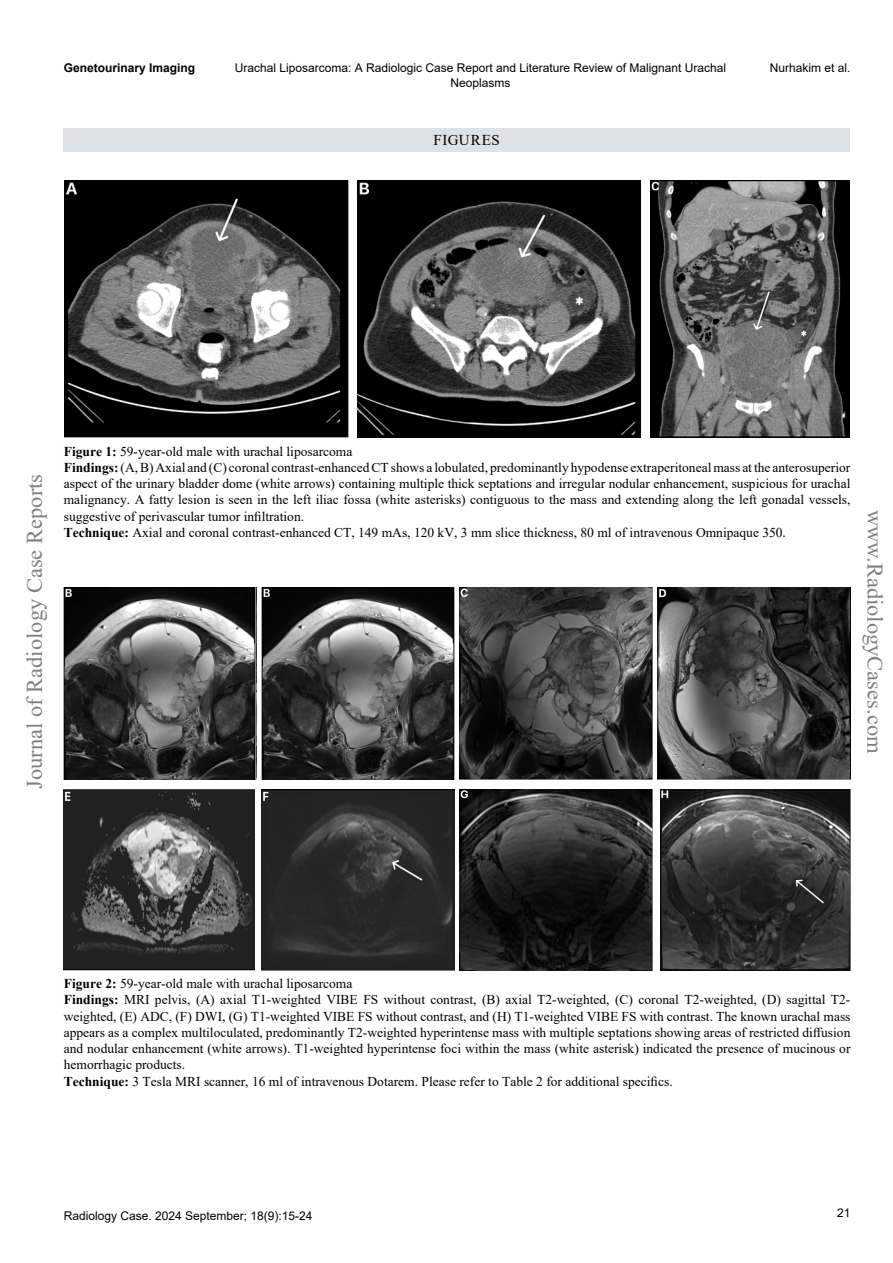
<style>
.page{position:relative;width:893px;height:1263px;background:#fff}
.page>*{position:absolute;margin:0;border:0;box-sizing:border-box;transform-origin:0 0}
.t1{font:22.5px "Times New Roman";color:#7f8080}
.t2{font:15px "Times New Roman";letter-spacing:.04em;color:#000}
.t3{font:13.5px/16.2px "Times New Roman";color:#000}
.t4{font:12px/14.4px "Arial";color:#000;text-align:center}
.t5{font:700 12px "Arial";color:#000}
.s1{font-weight:700}
</style>
<div class="page">
<div style="left:63px;top:128px;width:786px;height:23px;background:#e0e1e2"></div>
<img style="left:64px;top:180px;width:284px;height:258px">
<img style="left:358px;top:180px;width:283px;height:257px">
<img style="left:650px;top:180px;width:200px;height:257px">
<img style="left:460px;top:588px;width:193px;height:191px">
<img style="left:658px;top:588px;width:192px;height:191px">
<img style="left:64px;top:588px;width:193px;height:192px">
<img style="left:262px;top:588px;width:193px;height:192px">
<img style="left:64px;top:789px;width:190px;height:181px">
<img style="left:262px;top:789px;width:193px;height:181px">
<img style="left:660px;top:789px;width:190px;height:181px">
<img style="left:460px;top:789px;width:193px;height:181px">
<p class="t5" style="left:64px;top:60px;width:133px">Genetourinary Imaging</p>
<p class="t4" style="left:235px;top:61px;width:493px">Urachal Liposarcoma: A Radiologic Case Report and Literature Review of Malignant Urachal<br>Neoplasms</p>
<p class="t4" style="left:770px;top:61px;width:82px">Nurhakim et al.</p>
<p class="t2" style="left:433px;top:129px;width:68px">FIGURES</p>
<h1 class="t1" style="left:19px;top:789px;width:316px;rotate:-90deg">Journal of Radiology Case Reports</h1>
<p class="t3" style="left:64px;top:443px;width:788px"><span class="s1">Figure 1:</span> 59-year-old male with urachal liposarcoma<br><span class="s1">Findings:</span> (A, B) Axial and (C) coronal contrast-enhanced CT shows a lobulated, predominantly hypodense extraperitoneal mass at the anterosuperior aspect of the urinary bladder dome (white arrows) containing multiple thick septations and irregular nodular enhancement, suspicious for urachal malignancy. A fatty lesion is seen in the left iliac fossa (white asterisks) contiguous to the mass and extending along the left gonadal vessels, suggestive of perivascular tumor infiltration.<br><span class="s1">Technique:</span> Axial and coronal contrast-enhanced CT, 149 mAs, 120 kV, 3 mm slice thickness, 80 ml of intravenous Omnipaque 350.</p>
<h1 class="t1" style="left:891px;top:510px;width:245px;rotate:90deg">www.RadiologyCases.com</h1>
<p class="t3" style="left:64px;top:975px;width:788px"><span class="s1">Figure 2:</span> 59-year-old male with urachal liposarcoma<br><span class="s1">Findings:</span> MRI pelvis, (A) axial T1-weighted VIBE FS without contrast, (B) axial T2-weighted, (C) coronal T2-weighted, (D) sagittal T2- weighted, (E) ADC, (F) DWI, (G) T1-weighted VIBE FS without contrast, and (H) T1-weighted VIBE FS with contrast. The known urachal mass appears as a complex multiloculated, predominantly T2-weighted hyperintense mass with multiple septations showing areas of restricted diffusion and nodular enhancement (white arrows). T1-weighted hyperintense foci within the mass (white asterisk) indicated the presence of mucinous or hemorrhagic products.<br><span class="s1">Technique:</span> 3 Tesla MRI scanner, 16 ml of intravenous Dotarem. Please refer to Table 2 for additional specifics.</p>
<p class="t4" style="left:64px;top:1209px;width:250px">Radiology Case. 2024 September; 18(9):15-24</p>
<p class="t4" style="left:837px;top:1205px;width:15px">21</p>
</div>
